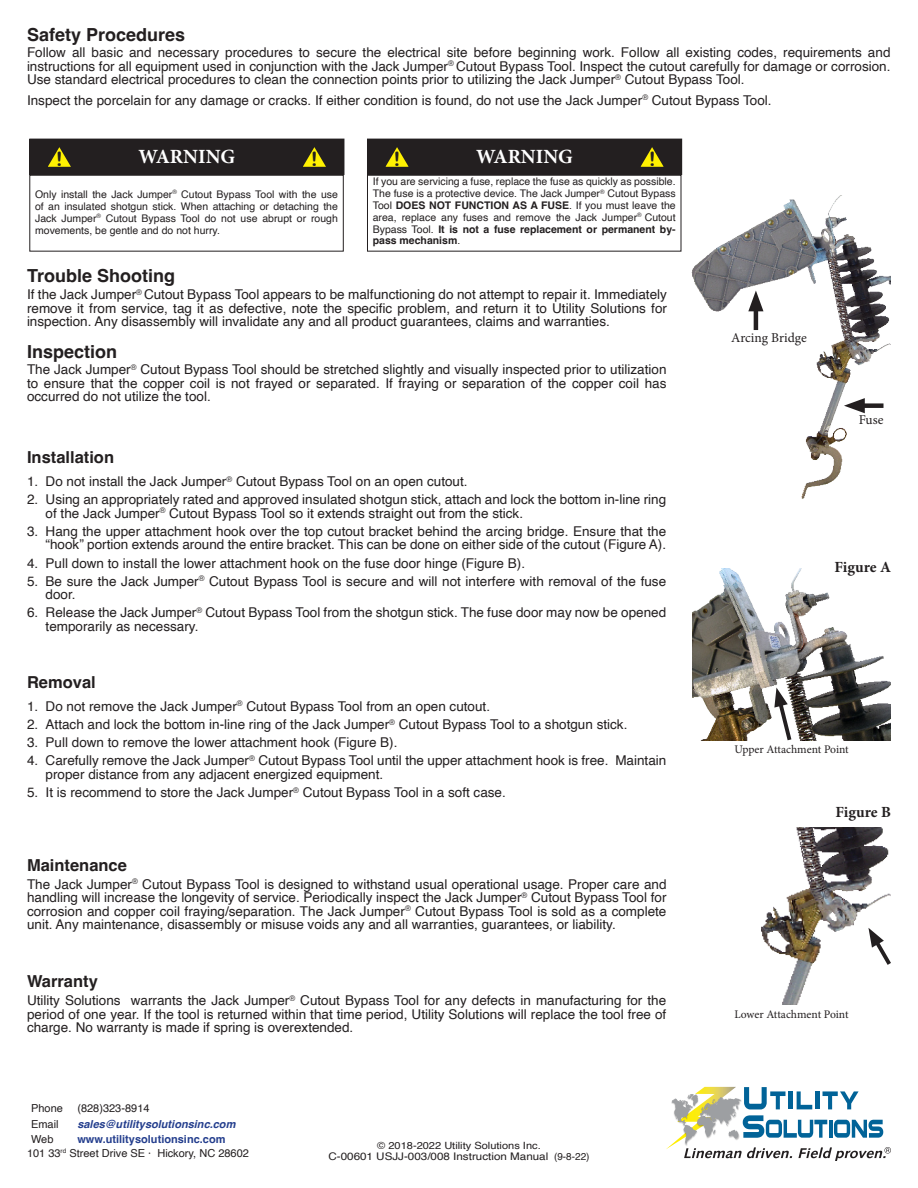
<style>
.page{position:relative;width:918px;height:1188px;background:#fff}
.page>*{position:absolute;margin:0;border:0;box-sizing:border-box;transform-origin:0 0}
.t1{font:700 20.1px "Minion Pro";color:#fff}
.t2{font:19.8px "Arial Rounded MT Bold";color:#231f20;scale:1.09 1}
.Headings{font:700 18px "Helvetica";color:#231f20}
.Headings-2{font:700 16.5px "Helvetica";color:#231f20}
.t3{font:700 15.45px "Minion Pro";color:#231f20}
.t4{font:13.5px/13.5px "Helvetica";color:#231f20;text-align:justify}
.t5{font:13.5px "Minion Pro";letter-spacing:-.005em;color:#231f20}
.t6{font:11.7px "Minion Pro";letter-spacing:-.005em;color:#231f20}
.t7{font:10.95px/13.6px "Helvetica";color:#231f20}
.t8{font:italic 700 10.95px "Helvetica";color:#253f8e}
.t9{font:10.5px/11.9px "Helvetica";color:#231f20;text-align:justify}
.t10{font:10.5px "Helvetica";color:#231f20;scale:1.11 1}
.t11{font:10.05px "Helvetica";color:#231f20;scale:1.11 1}
.s1{font-weight:700}
.s2{font-weight:700;color:#253f8e}
.s3{font-size:10.05px}
</style>
<div class="page">
<svg style="left:666px;top:1087px;width:225px;height:74px"></svg>
<img style="left:761px;top:828px;width:130px;height:176px">
<img style="left:692px;top:569px;width:199px;height:171px">
<svg style="left:774px;top:688px;width:20px;height:53px"></svg>
<svg style="left:868px;top:928px;width:23px;height:41px"></svg>
<img style="left:691px;top:195px;width:200px;height:304px">
<hr style="left:754px;top:303px;width:4px;height:27px;background:#231f20">
<svg style="left:748px;top:291px;width:15px;height:20px"></svg>
<div style="left:857px;top:403px;width:27px;height:5px;background:#231f20"></div>
<svg style="left:844px;top:398px;width:21px;height:15px"></svg>
<div style="left:30px;top:139px;width:314px;height:36px;background:#231f20"></div>
<svg style="left:48px;top:147px;width:23px;height:20px"></svg>
<svg style="left:303px;top:147px;width:23px;height:20px"></svg>
<div style="left:29px;top:175px;width:315px;height:76px;border:1px solid #231f20"></div>
<div style="left:367px;top:139px;width:315px;height:36px;background:#231f20"></div>
<svg style="left:385px;top:147px;width:24px;height:20px"></svg>
<svg style="left:640px;top:147px;width:24px;height:20px"></svg>
<div style="left:367px;top:175px;width:314px;height:76px;border:1px solid #231f20"></div>
<p class="Headings" style="left:27px;top:23px;width:160px">Safety Procedures</p>
<p class="t4" style="left:27px;top:46px;width:865px">Follow all basic and necessary procedures to secure the electrical site before beginning work. Follow all existing codes, requirements and instructions for all equipment used in conjunction with the Jack Jumper<sup>®</sup> Cutout Bypass Tool. Inspect the cutout carefully for damage or corrosion.<br>Use standard electrical procedures to clean the connection points prior to utilizing the Jack Jumper<sup>®</sup> Cutout Bypass Tool.</p>
<p class="t4" style="left:27px;top:93px;width:746px">Inspect the porcelain for any damage or cracks. If either condition is found, do not use the Jack Jumper<sup>®</sup> Cutout Bypass Tool.</p>
<h2 class="t2" style="left:56px;top:147px;width:8px">!</h2>
<p class="t1" style="left:139px;top:142px;width:98px">WARNING</p>
<h2 class="t2" style="left:311px;top:147px;width:8px">!</h2>
<p class="t9" style="left:35px;top:188px;width:304px">Only install the Jack Jumper<sup>®</sup> Cutout Bypass Tool with the use of an insulated shotgun stick. When attaching or detaching the Jack Jumper<sup>®</sup> Cutout Bypass Tool do not use abrupt or rough movements, be gentle and do not hurry.</p>
<h2 class="t2" style="left:394px;top:147px;width:8px">!</h2>
<p class="t1" style="left:476px;top:142px;width:98px">WARNING</p>
<h2 class="t2" style="left:649px;top:147px;width:8px">!</h2>
<p class="t9" style="left:373px;top:176px;width:304px">If you are servicing a fuse, replace the fuse as quickly as possible.<br>The fuse is a protective device. The Jack Jumper<sup>®</sup> Cutout Bypass Tool <span class="s1">DOES NOT FUNCTION AS A FUSE</span>. If you must leave the area, replace any fuses and remove the Jack Jumper<sup>®</sup> Cutout Bypass Tool. <span class="s1">It is not a fuse replacement or permanent by&shy;pass mechanism</span>.</p>
<p class="Headings" style="left:27px;top:265px;width:150px">Trouble Shooting</p>
<p class="t4" style="left:27px;top:288px;width:642px">If the Jack Jumper<sup>®</sup> Cutout Bypass Tool appears to be malfunctioning do not attempt to repair it. Immediately remove it from service, tag it as defective, note the specific problem, and return it to Utility Solutions for inspection. Any disassembly will invalidate any and all product guarantees, claims and warranties.</p>
<p class="Headings" style="left:27px;top:341px;width:92px">Inspection</p>
<p class="t4" style="left:27px;top:363px;width:641px">The Jack Jumper<sup>®</sup> Cutout Bypass Tool should be stretched slightly and visually inspected prior to utilization to ensure that the copper coil is not frayed or separated. If fraying or separation of the copper coil has occurred do not utilize the tool.</p>
<p class="Headings-2" style="left:27px;top:447px;width:89px">Installation</p>
<p class="t4" style="left:27px;top:475px;width:442px">1. Do not install the Jack Jumper<sup>®</sup> Cutout Bypass Tool on an open cutout.</p>
<p class="t4" style="left:46px;top:493px;width:622px;text-indent:-19px">2. Using an appropriately rated and approved insulated shotgun stick, attach and lock the bottom in-line ring of the Jack Jumper<sup>®</sup> Cutout Bypass Tool so it extends straight out from the stick.</p>
<p class="t4" style="left:27px;top:525px;width:641px;text-align:right">3. Hang the upper attachment hook over the top cutout bracket behind the arcing bridge. Ensure that the “hook” portion extends around the entire bracket. This can be done on either side of the cutout (Figure A).</p>
<p class="t4" style="left:27px;top:556px;width:500px">4. Pull down to install the lower attachment hook on the fuse door hinge (Figure B).</p>
<p class="t4" style="left:46px;top:575px;width:622px;text-indent:-19px">5. Be sure the Jack Jumper<sup>®</sup> Cutout Bypass Tool is secure and will not interfere with removal of the fuse door.</p>
<p class="t4" style="left:46px;top:606px;width:622px;text-indent:-19px">6. Release the Jack Jumper<sup>®</sup> Cutout Bypass Tool from the shotgun stick. The fuse door may now be opened temporarily as necessary.</p>
<p class="Headings-2" style="left:27px;top:672px;width:70px">Removal</p>
<p class="t4" style="left:27px;top:700px;width:465px">1. Do not remove the Jack Jumper<sup>®</sup> Cutout Bypass Tool from an open cutout.</p>
<p class="t4" style="left:27px;top:718px;width:602px">2. Attach and lock the bottom in-line ring of the Jack Jumper<sup>®</sup> Cutout Bypass Tool to a shotgun stick.</p>
<p class="t4" style="left:27px;top:736px;width:372px">3. Pull down to remove the lower attachment hook (Figure B).</p>
<p class="t4" style="left:46px;top:754px;width:622px;text-indent:-19px">4. Carefully remove the Jack Jumper<sup>®</sup> Cutout Bypass Tool until the upper attachment hook is free. Maintain proper distance from any adjacent energized equipment.</p>
<p class="t4" style="left:27px;top:786px;width:480px">5. It is recommend to store the Jack Jumper<sup>®</sup> Cutout Bypass Tool in a soft case.</p>
<p class="Headings-2" style="left:27px;top:855px;width:101px">Maintenance</p>
<p class="t4" style="left:27px;top:878px;width:641px">The Jack Jumper<sup>®</sup> Cutout Bypass Tool is designed to withstand usual operational usage. Proper care and handling will increase the longevity of service. Periodically inspect the Jack Jumper<sup>®</sup> Cutout Bypass Tool for corrosion and copper coil fraying/separation. The Jack Jumper<sup>®</sup> Cutout Bypass Tool is sold as a complete unit. Any maintenance, disassembly or misuse voids any and all warranties, guarantees, or liability.</p>
<p class="Headings-2" style="left:27px;top:971px;width:72px">Warranty</p>
<p class="t4" style="left:27px;top:994px;width:641px">Utility Solutions warrants the Jack Jumper<sup>®</sup> Cutout Bypass Tool for any defects in manufacturing for the period of one year. If the tool is returned within that time period, Utility Solutions will replace the tool free of charge. No warranty is made if spring is overextended.</p>
<p class="t7" style="left:31px;top:1102px;width:33px">Phone</p>
<p class="t7" style="left:77px;top:1102px;width:74px">(828)323-8914</p>
<p class="t7" style="left:31px;top:1117px;width:29px">Email</p>
<p class="t8" style="left:77px;top:1117px;width:160px">sales@utilitysolutionsinc.com</p>
<p class="t7" style="left:31px;top:1133px;width:24px">Web</p>
<p class="t7" style="left:27px;top:1133px;width:223px;text-indent:50px"><span class="s2">www.utilitysolutionsinc.com<br></span>101 33<sup>rd</sup> Street Drive SE · Hickory, NC 28602</p>
<p class="t11" style="left:377px;top:1138px;width:149px">© 2018-2022 Utility Solutions Inc.</p>
<p class="t10" style="left:328px;top:1148px;width:237px">C-00601 USJJ-003/008 Instruction Manual <span class="s3">(9-8-22)</span></p>
<p class="t5" style="left:731px;top:329px;width:77px">Arcing Bridge</p>
<p class="t5" style="left:859px;top:410px;width:26px">Fuse</p>
<p class="t3" style="left:834px;top:556px;width:58px">Figure A</p>
<p class="t6" style="left:734px;top:741px;width:116px">Upper Attachment Point</p>
<p class="t3" style="left:835px;top:801px;width:57px">Figure B</p>
<p class="t6" style="left:734px;top:1006px;width:116px">Lower Attachment Point</p>
</div>
